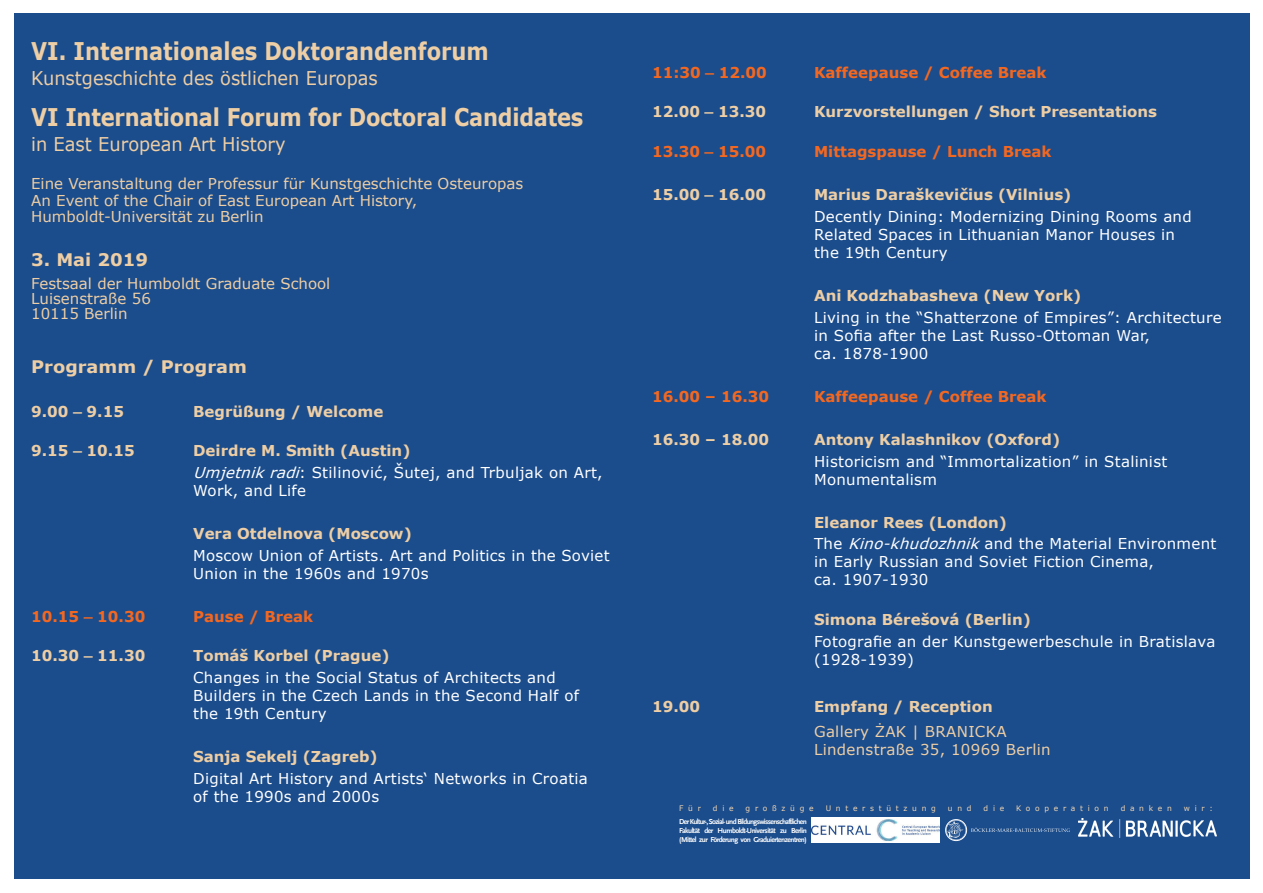
<style>
.page{position:relative;width:1263px;height:893px;background:#fff}
.page>*{position:absolute;margin:0;border:0;box-sizing:border-box;transform-origin:0 0}
.t1{font:700 24.3px "Verdana";letter-spacing:-.01em;color:#edcea5;scale:.86 1}
.t2{font:18.9px "Verdana";color:#edcea5;scale:.94 1}
.t3{font:700 17.4px "Verdana";color:#edcea5}
.t4{font:15px/18px "Verdana";letter-spacing:.02em;color:#fff}
.t5{font:700 15px "Verdana";color:#edcea5}
.t6{font:15px "Verdana";color:#edcea5}
.t7{font:700 15px "Verdana";color:#f36821}
.t8{font:15px "Verdana";letter-spacing:.02em;color:#edcea5}
.t9{font:7.65px "Verdana";letter-spacing:.63em;color:#f0d5b2}
.t10{font:700 7.5px/9px "HU Scala Sans";letter-spacing:-.07em;color:#fff;text-align:justify}
.s1{font-family:"HU Scala Sans";font-size:18px}
.s2{font-style:italic}
</style>
<div class="page">
<div style="left:14px;top:14px;width:1235px;height:865px;background:#1b4c8b"></div>
<img style="left:812px;top:817px;width:127px;height:26px">
<div style="left:945px;top:819px;width:22px;height:22px;border:1px solid #fff;border-radius:50%"></div>
<svg style="left:946px;top:820px;width:124px;height:20px"></svg>
<img style="left:1078px;top:818px;width:138px;height:20px">
<p class="t1" style="left:31px;top:34px;width:534px">VI. Internationales Doktorandenforum</p>
<p class="t2" style="left:31px;top:65px;width:370px">Kunstgeschichte des östlichen Europas</p>
<p class="t1" style="left:31px;top:100px;width:644px">VI International Forum for Doctoral Candidates</p>
<p class="t2" style="left:31px;top:131px;width:272px">in East European Art History</p>
<p class="t6" style="left:31px;top:173px;width:494px">Eine Veranstaltung der Professur für Kunstgeschichte Osteuropas</p>
<p class="t6" style="left:31px;top:190px;width:387px">An Event of the Chair of East European Art History,</p>
<p class="t6" style="left:31px;top:206px;width:234px">Humboldt-Universität zu Berlin</p>
<p class="t3" style="left:31px;top:248px;width:118px">3. Mai 2019</p>
<p class="t6" style="left:31px;top:273px;width:301px">Festsaal der Humboldt Graduate School</p>
<p class="t6" style="left:31px;top:288px;width:121px">Luisenstraße 56</p>
<p class="t6" style="left:31px;top:303px;width:98px">10115 Berlin</p>
<p class="t3" style="left:31px;top:355px;width:217px">Programm / Program</p>
<p class="t5" style="left:31px;top:400px;width:94px">9.00 <span class="s1">–</span> 9.15</p>
<p class="t5" style="left:193px;top:400px;width:192px">Begrüßung / Welcome</p>
<p class="t5" style="left:31px;top:440px;width:105px">9.15 <span class="s1">–</span> 10.15</p>
<p class="t5" style="left:193px;top:440px;width:219px">Deirdre M. Smith (Austin)</p>
<p class="t4" style="left:193px;top:463px;width:411px"><span class="s2">Umjetnikradi</span>: Stilinović, Šutej, and Trbuljak on Art,</p>
<p class="t4" style="left:193px;top:481px;width:114px">Work, and Life</p>
<p class="t5" style="left:193px;top:523px;width:220px">Vera Otdelnova (Moscow)</p>
<p class="t4" style="left:193px;top:546px;width:418px">Moscow Union of Artists. Art and Politics in the Soviet<br>Union in the 1960s and 1970s</p>
<p class="t7" style="left:31px;top:606px;width:116px">10.15 <span class="s1">–</span> 10.30</p>
<p class="t7" style="left:193px;top:606px;width:122px">Pause / Break</p>
<p class="t5" style="left:31px;top:645px;width:116px">10.30 <span class="s1">–</span> 11.30</p>
<p class="t5" style="left:193px;top:645px;width:198px">Tomáš Korbel (Prague)</p>
<p class="t4" style="left:193px;top:668px;width:364px">Changes in the Social Status of Architects and</p>
<p class="t4" style="left:193px;top:686px;width:387px">Builders in the Czech Lands in the Second Half of</p>
<p class="t4" style="left:193px;top:704px;width:135px">the 19th Century</p>
<p class="t5" style="left:193px;top:746px;width:186px">Sanja Sekelj (Zagreb)</p>
<p class="t4" style="left:193px;top:769px;width:396px">Digital Art History and Artists‘ Networks in Croatia</p>
<p class="t4" style="left:193px;top:787px;width:187px">of the 1990s and 2000s</p>
<p class="t7" style="left:652px;top:62px;width:116px">11:30 <span class="s1">–</span> 12.00</p>
<p class="t7" style="left:814px;top:62px;width:234px">Kaffeepause / Coffee Break</p>
<p class="t5" style="left:652px;top:101px;width:116px">12.00 <span class="s1">–</span> 13.30</p>
<p class="t5" style="left:814px;top:101px;width:344px">Kurzvorstellungen / Short Presentations</p>
<p class="t7" style="left:652px;top:141px;width:116px">13.30 <span class="s1">–</span> 15.00</p>
<p class="t7" style="left:814px;top:141px;width:239px">Mittagspause / Lunch Break</p>
<p class="t5" style="left:652px;top:184px;width:116px">15.00 <span class="s1">–</span> 16.00</p>
<p class="t5" style="left:814px;top:184px;width:259px">Marius Daraškevičius (Vilnius)</p>
<p class="t4" style="left:814px;top:207px;width:379px">Decently Dining: Modernizing Dining Rooms and</p>
<p class="t4" style="left:814px;top:225px;width:362px">Related Spaces in Lithuanian Manor Houses in</p>
<p class="t4" style="left:814px;top:243px;width:135px">the 19th Century</p>
<p class="t5" style="left:814px;top:285px;width:269px">Ani Kodzhabasheva (New York)</p>
<p class="t4" style="left:814px;top:308px;width:409px">Living in the “Shatterzone of Empires”: Architecture</p>
<p class="t4" style="left:814px;top:326px;width:337px">in Sofia after the Last Russo-Ottoman War,</p>
<p class="t4" style="left:814px;top:344px;width:116px">ca. 1878-1900</p>
<p class="t7" style="left:652px;top:386px;width:119px">16.00 – 16.30</p>
<p class="t7" style="left:814px;top:386px;width:234px">Kaffeepause / Coffee Break</p>
<p class="t5" style="left:652px;top:429px;width:119px">16.30 – 18.00</p>
<p class="t5" style="left:814px;top:429px;width:248px">Antony Kalashnikov (Oxford)</p>
<p class="t4" style="left:814px;top:452px;width:355px">Historicism and “Immortalization” in Stalinist</p>
<p class="t4" style="left:814px;top:470px;width:124px">Monumentalism</p>
<p class="t5" style="left:814px;top:512px;width:194px">Eleanor Rees (London)</p>
<p class="t4" style="left:814px;top:535px;width:404px">The <span class="s2">Kino-khudozhnik</span>and the Material Environment</p>
<p class="t4" style="left:814px;top:553px;width:341px">in Early Russian and Soviet Fiction Cinema,</p>
<p class="t4" style="left:814px;top:571px;width:116px">ca. 1907-1930</p>
<p class="t5" style="left:814px;top:609px;width:218px">Simona Bérešová (Berlin)</p>
<p class="t4" style="left:814px;top:632px;width:403px">Fotografie an der Kunstgewerbeschule in Bratislava (1928-1939)</p>
<p class="t5" style="left:652px;top:696px;width:50px">19.00</p>
<p class="t5" style="left:814px;top:696px;width:180px">Empfang / Reception</p>
<p class="t8" style="left:814px;top:721px;width:194px">Gallery ŻAK | BRANICKA</p>
<p class="t8" style="left:814px;top:739px;width:238px">Lindenstraße 35, 10969 Berlin</p>
<p class="t9" style="left:679px;top:802px;width:23px">Für</p>
<p class="t9" style="left:713px;top:802px;width:22px">die</p>
<p class="t9" style="left:746px;top:802px;width:69px">großzüge</p>
<p class="t9" style="left:826px;top:802px;width:112px">Unterstützung</p>
<p class="t9" style="left:948px;top:802px;width:25px">und</p>
<p class="t9" style="left:983px;top:802px;width:22px">die</p>
<p class="t9" style="left:1016px;top:802px;width:94px">Kooperation</p>
<p class="t9" style="left:1121px;top:802px;width:53px">danken</p>
<p class="t9" style="left:1184px;top:802px;width:30px">wir:</p>
<p class="t10" style="left:679px;top:817px;width:129px">Der Kultur-, Sozial- und Bildungswissenschaftlichen Fakultät der Humboldt-Universität zu Berlin (Mittel zur Förderung von Graduiertenzentren)</p>
</div>
